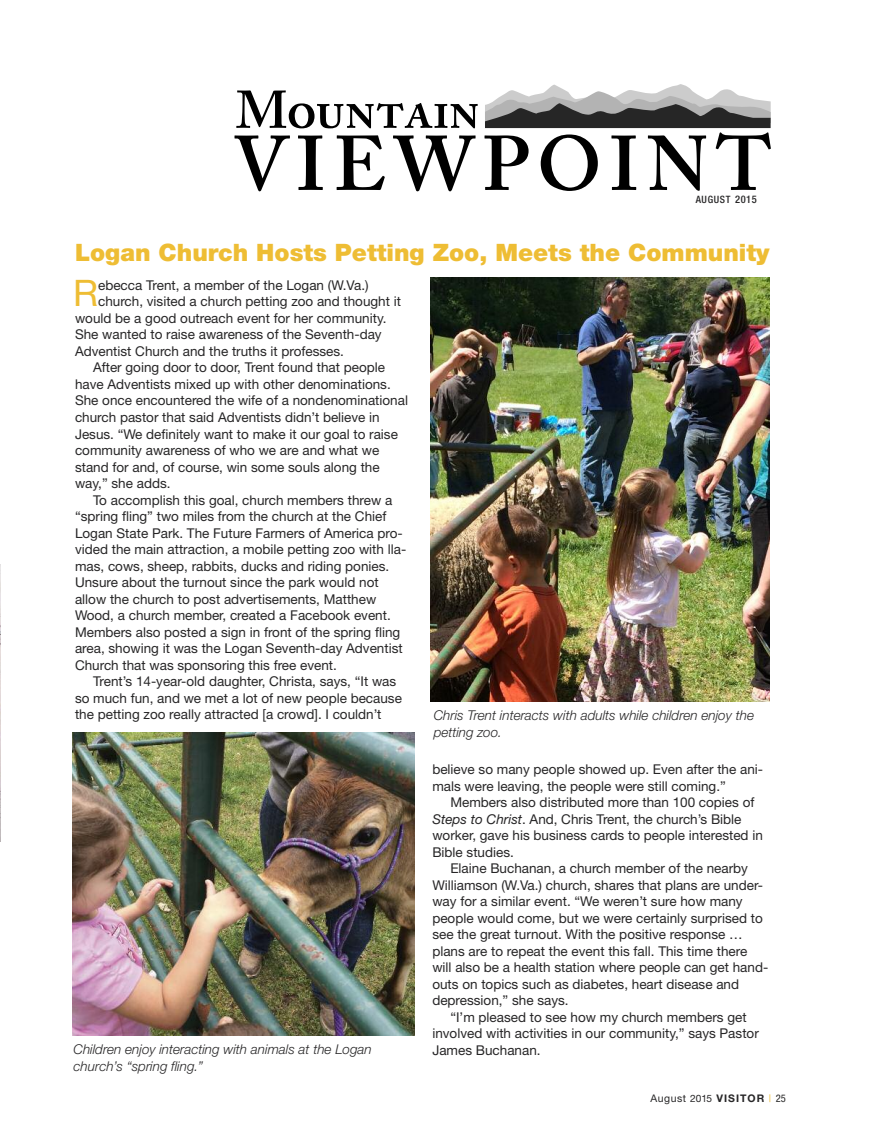
<style>
.page{position:relative;width:878px;height:1148px;background:#fff}
.page>*{position:absolute;margin:0;border:0;box-sizing:border-box;transform-origin:0 0}
.t1{font:36.6px "Helvetica Neue";color:#eebd34}
.t2{font:900 24px "Helvetica Neue";color:#eebd34}
.t3{font:13.5px/16.5px "Helvetica Neue";color:#272627}
.t4{font:italic 300 13.5px/16.5px "Helvetica Neue";color:#272627}
.t5{font:700 10.5px "Helvetica Neue";letter-spacing:.1em;color:#272627}
.t6{font:500 condensed 10.2px "Helvetica Neue";letter-spacing:.065em;color:#272627}
.s1{font-size:10.5px}
.s2{font-style:italic}
.s3{font-weight:400}
.s4{font-weight:400;font-size:10.2px}
.s5{font-weight:400;font-stretch:condensed;color:#eebd34}
.s6{font-weight:400;font-stretch:condensed}
</style>
<div class="page">
<img style="left:0;top:565px;width:1px;height:276px">
<svg style="left:236px;top:90px;width:241px;height:38px"></svg>
<svg style="left:234px;top:135px;width:56px;height:56px"></svg>
<svg style="left:298px;top:135px;width:25px;height:55px"></svg>
<svg style="left:336px;top:135px;width:49px;height:55px"></svg>
<svg style="left:393px;top:135px;width:82px;height:56px"></svg>
<svg style="left:484px;top:84px;width:286px;height:107px"></svg>
<img style="left:430px;top:278px;width:339px;height:423px">
<img style="left:72px;top:732px;width:342px;height:303px">
<p class="t6" style="left:695px;top:196px;width:63px">AUGUST <span class="s1">2015</span></p>
<h2 class="t2" style="left:75px;top:244px;width:696px">Logan Church Hosts Petting Zoo, Meets the Community</h2>
<h1 class="t1" style="left:73px;top:280px;width:27px">R</h1>
<p class="t3" style="left:98px;top:278px;width:272px">ebecca Trent, a member of the Logan (W.Va.)</p>
<p class="t3" style="left:98px;top:295px;width:304px">church, visited a church petting zoo and thought it</p>
<p class="t3" style="left:75px;top:311px;width:313px">would be a good outreach event for her community.</p>
<p class="t3" style="left:75px;top:328px;width:308px">She wanted to raise awareness of the Seventh-day</p>
<p class="t3" style="left:75px;top:344px;width:270px">Adventist Church and the truths it professes.</p>
<p class="t3" style="left:93px;top:361px;width:293px">After going door to door, Trent found that people</p>
<p class="t3" style="left:75px;top:377px;width:317px">have Adventists mixed up with other denominations.</p>
<p class="t3" style="left:75px;top:394px;width:334px">She once encountered the wife of a nondenominational</p>
<p class="t3" style="left:75px;top:410px;width:306px">church pastor that said Adventists didn’t believe in</p>
<p class="t3" style="left:75px;top:427px;width:324px">Jesus. “We definitely want to make it our goal to raise</p>
<p class="t3" style="left:75px;top:443px;width:306px">community awareness of who we are and what we</p>
<p class="t3" style="left:75px;top:460px;width:306px">stand for and, of course, win some souls along the</p>
<p class="t3" style="left:75px;top:476px;width:97px">way,” she adds.</p>
<p class="t3" style="left:93px;top:493px;width:301px">To accomplish this goal, church members threw a</p>
<p class="t3" style="left:75px;top:509px;width:313px">“spring fling” two miles from the church at the Chief</p>
<p class="t3" style="left:75px;top:526px;width:329px">Logan State Park. The Future Farmers of America pro-</p>
<p class="t3" style="left:75px;top:542px;width:333px">vided the main attraction, a mobile petting zoo with lla-</p>
<p class="t3" style="left:75px;top:559px;width:316px">mas, cows, sheep, rabbits, ducks and riding ponies.</p>
<p class="t3" style="left:75px;top:575px;width:305px">Unsure about the turnout since the park would not</p>
<p class="t3" style="left:75px;top:592px;width:303px">allow the church to post advertisements, Matthew</p>
<p class="t3" style="left:75px;top:608px;width:317px">Wood, a church member, created a Facebook event.</p>
<p class="t3" style="left:75px;top:625px;width:327px">Members also posted a sign in front of the spring fling</p>
<p class="t3" style="left:75px;top:641px;width:329px">area, showing it was the Logan Seventh-day Adventist</p>
<p class="t3" style="left:75px;top:658px;width:263px">Church that was sponsoring this free event.</p>
<p class="t3" style="left:93px;top:674px;width:305px">Trent’s 14-year-old daughter, Christa, says, “It was</p>
<p class="t3" style="left:75px;top:691px;width:328px">so much fun, and we met a lot of new people because</p>
<p class="t3" style="left:75px;top:707px;width:308px">the petting zoo really attracted [a crowd]. I couldn’t</p>
<p class="t4" style="left:434px;top:708px;width:322px">Chris Trent interacts with adults while children enjoy the petting zoo.</p>
<p class="t4" style="left:74px;top:1042px;width:300px">Children enjoy interacting with animals at the Logan church’s “spring fling.”</p>
<p class="t3" style="left:432px;top:762px;width:332px">believe so many people showed up. Even after the ani&shy;mals were leaving, the people were still coming.”</p>
<p class="t3" style="left:432px;top:795px;width:332px;text-indent:18px">Members also distributed more than 100 copies of <span class="s2">Steps to Christ</span>. And, Chris Trent, the church’s Bible worker, gave his business cards to people interested in Bible studies.</p>
<p class="t3" style="left:450px;top:861px;width:299px">Elaine Buchanan, a church member of the nearby</p>
<p class="t3" style="left:432px;top:878px;width:332px">Williamson (W.Va.) church, shares that plans are under-</p>
<p class="t3" style="left:432px;top:894px;width:312px">way for a similar event. “We weren’t sure how many</p>
<p class="t3" style="left:432px;top:911px;width:332px">people would come, but we were certainly surprised to</p>
<p class="t3" style="left:432px;top:927px;width:312px">see the great turnout. With the positive response …</p>
<p class="t3" style="left:432px;top:944px;width:316px">plans are to repeat the event this fall. This time there</p>
<p class="t3" style="left:432px;top:960px;width:337px">will also be a health station where people can get hand-</p>
<p class="t3" style="left:432px;top:977px;width:308px">outs on topics such as diabetes, heart disease and</p>
<p class="t3" style="left:432px;top:993px;width:138px">depression,” she says.</p>
<p class="t3" style="left:450px;top:1010px;width:298px">“I’m pleased to see how my church members get</p>
<p class="t3" style="left:432px;top:1026px;width:328px">involved with activities in our community,” says Pastor</p>
<p class="t3" style="left:432px;top:1043px;width:110px">James Buchanan.</p>
<p class="t5" style="left:650px;top:1094px;width:137px"><span class="s3">August</span> <span class="s4">2015</span> VISITOR <span class="s5">|</span> <span class="s6">25</span></p>
</div>
